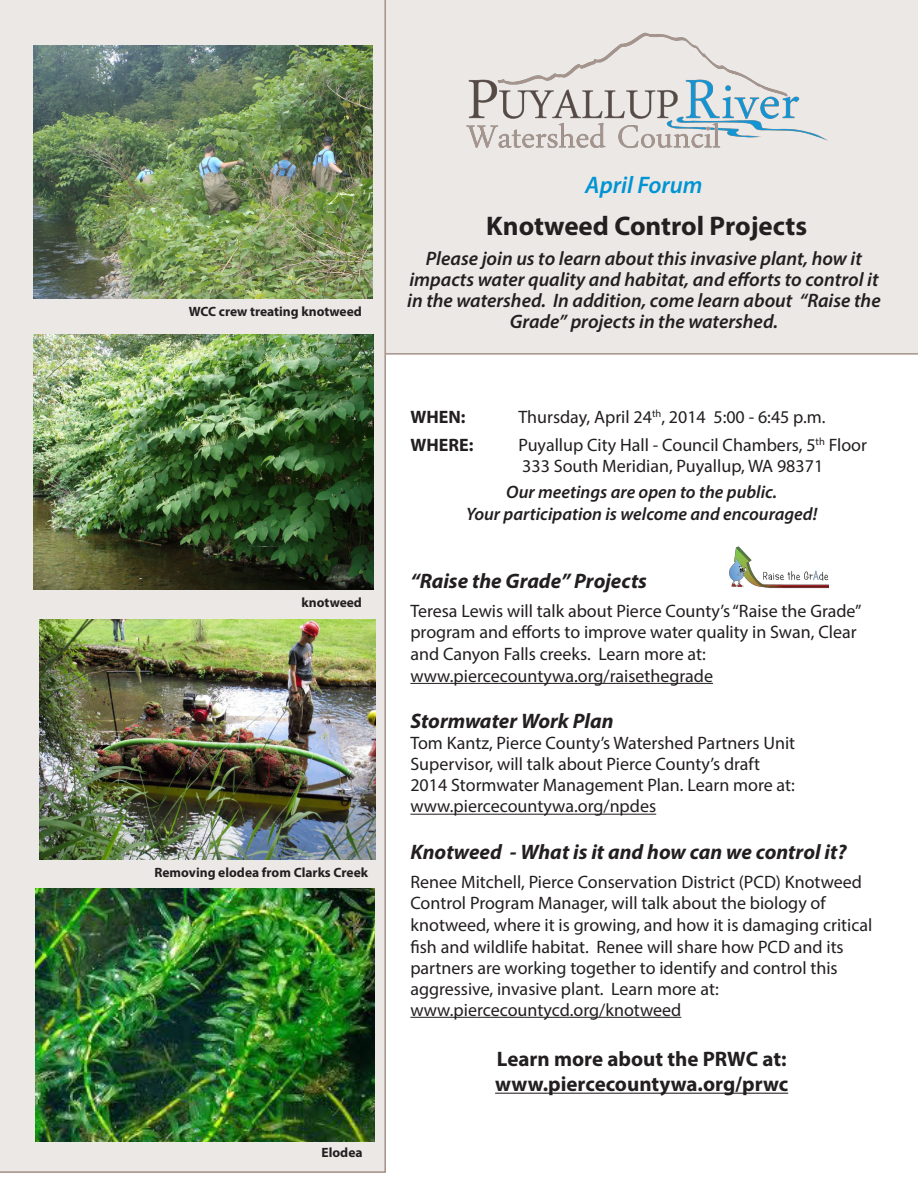
<style>
.page{position:relative;width:918px;height:1188px;background:#fff}
.page>*{position:absolute;margin:0;border:0;box-sizing:border-box;transform-origin:0 0}
.t1{font:700 27px "Myriad Pro";color:#231f20}
.t2{font:italic 600 24px "Myriad Pro";color:#0094d2}
.t3{font:italic 700 21px "Myriad Pro";color:#231f20}
.t4{font:700 21px "Myriad Pro";color:#231f20}
.t5{font:italic 600 19.5px/21px "Myriad Pro";color:#231f20;text-align:center}
.t6{font:18px/21.3px "Myriad Pro";color:#231f20}
.t7{font:italic 600 18px "Myriad Pro";color:#231f20}
.t8{font:700 18px "Myriad Pro";color:#231f20}
.t9{font:700 13.5px "Myriad Pro";color:#231f20}
</style>
<div class="page">
<div style="left:386px;top:0;width:532px;height:355px;background:#ece8e6"></div>
<div style="left:0;top:0;width:386px;height:1173px;background:#ece8e6"></div>
<hr style="left:410px;top:683px;width:303px;height:1px;background:#231f20">
<hr style="left:410px;top:814px;width:246px;height:1px;background:#231f20">
<hr style="left:410px;top:1017px;width:271px;height:1px;background:#231f20">
<hr style="left:495px;top:1093px;width:293px;height:1px;background:#231f20">
<img style="left:450px;top:22px;width:384px;height:140px">
<img style="left:33px;top:45px;width:340px;height:253px">
<img style="left:34px;top:334px;width:340px;height:255px">
<img style="left:35px;top:889px;width:339px;height:253px">
<img style="left:729px;top:546px;width:99px;height:43px">
<img style="left:39px;top:620px;width:336px;height:239px">
<p class="t9" style="left:189px;top:302px;width:175px">WCC crew treating knotweed</p>
<p class="t9" style="left:302px;top:593px;width:62px">knotweed</p>
<p class="t9" style="left:154px;top:863px;width:215px">Removing elodea from Clarks Creek</p>
<p class="t9" style="left:322px;top:1143px;width:43px">Elodea</p>
<p class="t2" style="left:585px;top:170px;width:119px">April Forum</p>
<p class="t1" style="left:486px;top:208px;width:322px">Knotweed Control Projects</p>
<p class="t5" style="left:407px;top:247px;width:475px">Please join us to learn about this invasive plant, how it impacts water quality and habitat, and efforts to control it in the watershed. In addition, come learn about “Raise the Grade” projects in the watershed.</p>
<p class="t8" style="left:410px;top:405px;width:57px">WHEN:</p>
<p class="t6" style="left:518px;top:406px;width:309px">Thursday, April 24<sup>th</sup>, 2014 5:00 - 6:45 p.m.</p>
<p class="t8" style="left:410px;top:433px;width:64px">WHERE:</p>
<p class="t6" style="left:518px;top:434px;width:350px">Puyallup City Hall - Council Chambers, 5<sup>th</sup> Floor</p>
<p class="t6" style="left:522px;top:455px;width:303px">333 South Meridian, Puyallup, WA 98371</p>
<p class="t7" style="left:506px;top:481px;width:272px">Our meetings are open to the public.</p>
<p class="t7" style="left:466px;top:502px;width:353px">Your participation is welcome and encouraged!</p>
<p class="t3" style="left:410px;top:567px;width:238px">“Raise the Grade” Projects</p>
<p class="t6" style="left:410px;top:600px;width:453px">Teresa Lewis will talk about Pierce County’s “Raise the Grade” program and efforts to improve water quality in Swan, Clear and Canyon Falls creeks. Learn more at:</p>
<p class="t6" style="left:410px;top:665px;width:304px">www.piercecountywa.org/raisethegrade</p>
<p class="t3" style="left:410px;top:708px;width:205px">Stormwater Work Plan</p>
<p class="t6" style="left:410px;top:733px;width:386px">Tom Kantz, Pierce County’s Watershed Partners Unit Supervisor, will talk about Pierce County’s draft 2014 Stormwater Management Plan. Learn more at: www.piercecountywa.org/npdes</p>
<p class="t3" style="left:410px;top:838px;width:438px">Knotweed - What is it and how can we control it?</p>
<p class="t6" style="left:410px;top:871px;width:464px">Renee Mitchell, Pierce Conservation District (PCD) Knotweed Control Program Manager, will talk about the biology of knotweed, where it is growing, and how it is damaging critical fish and wildlife habitat. Renee will share how PCD and its partners are working together to identify and control this aggressive, invasive plant. Learn more at:</p>
<p class="t6" style="left:410px;top:999px;width:272px">www.piercecountycd.org/knotweed</p>
<p class="t4" style="left:497px;top:1045px;width:291px">Learn more about the PRWC at:</p>
<p class="t4" style="left:495px;top:1070px;width:295px">www.piercecountywa.org/prwc</p>
</div>
